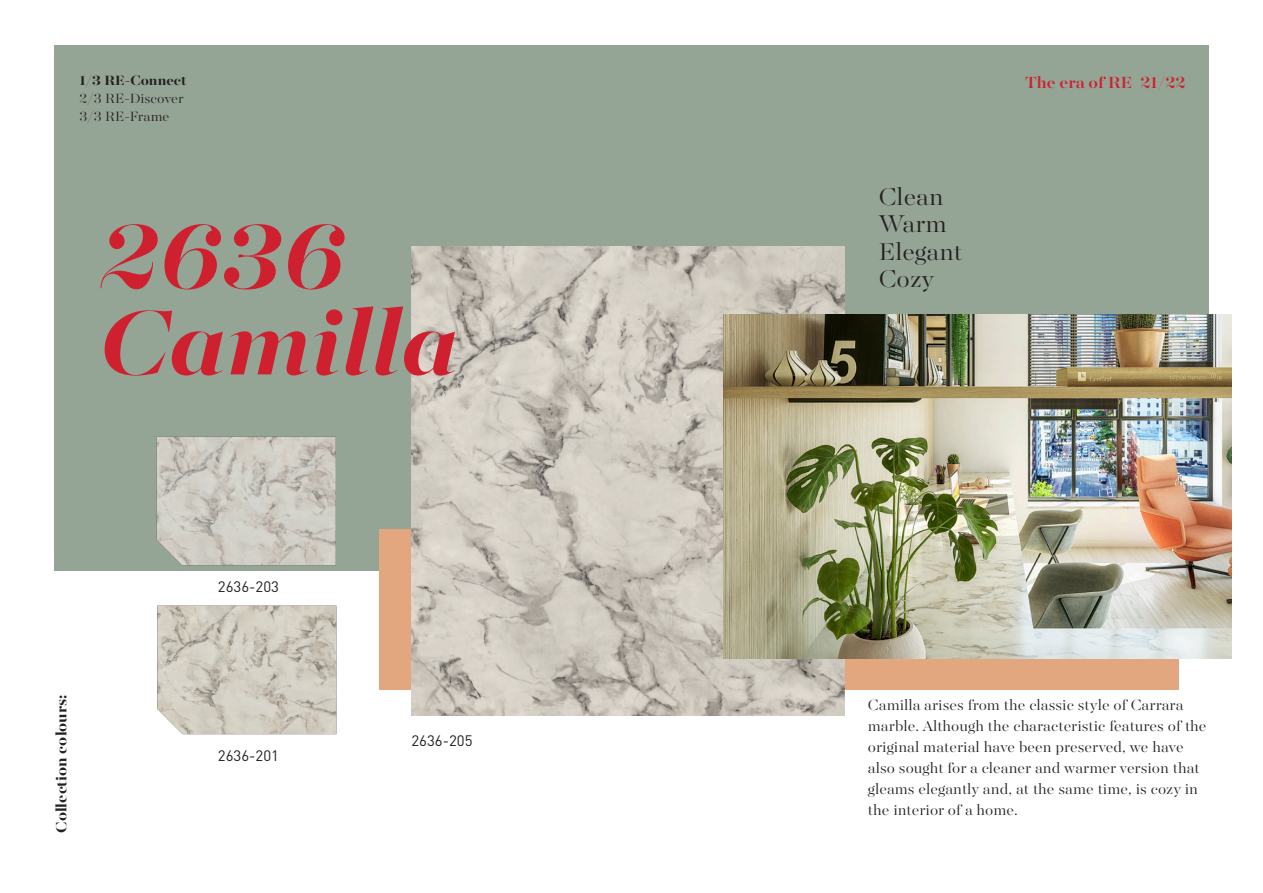
<style>
.page{position:relative;width:1263px;height:893px;background:#fff}
.page>*{position:absolute;margin:0;border:0;box-sizing:border-box;transform-origin:0 0}
.t1{font:italic 700 101.85px "Majesti Banner";color:#cf202f}
.t2{font:300 27px "Majesti Banner";color:#231f20}
.t3{font:500 18px "Majesti Banner";color:#cf202f}
.t4{font:300 16.5px/21px "Majesti Banner";color:#231f20}
.t5{font:700 16.5px "Majesti Banner";color:#231f20}
.t6{font:300 15px "Majesti Banner";color:#231f20}
.t7{font:15px "DIN Pro";color:#231f20}
.t8{font:700 15px "Majesti Banner";color:#231f20}
</style>
<div class="page">
<div style="left:379px;top:530px;width:800px;height:159px;background:#e3a780"></div>
<img style="left:411px;top:246px;width:433px;height:469px">
<img style="left:724px;top:314px;width:507px;height:345px">
<img style="left:157px;top:437px;width:179px;height:128px">
<img style="left:157px;top:606px;width:179px;height:128px">
<p class="t8" style="left:80px;top:71px;width:108px">1/3 RE-Connect</p>
<p class="t6" style="left:80px;top:89px;width:106px">2/3 RE-Discover</p>
<p class="t6" style="left:80px;top:107px;width:91px">3/3 RE-Frame</p>
<p class="t1" style="left:100px;top:190px;width:248px">2636</p>
<p class="t1" style="left:100px;top:276px;width:362px">Camilla</p>
<p class="t7" style="left:218px;top:576px;width:63px">2636-203</p>
<p class="t2" style="left:879px;top:179px;width:66px">Clean</p>
<p class="t2" style="left:879px;top:206px;width:70px">Warm</p>
<p class="t2" style="left:879px;top:234px;width:85px">Elegant</p>
<p class="t2" style="left:879px;top:261px;width:57px">Cozy</p>
<p class="t3" style="left:1025px;top:70px;width:162px">The era of RE 21/22</p>
<p class="t5" style="left:51px;top:833px;width:140px;rotate:-90deg">Collection colours:</p>
<p class="t4" style="left:868px;top:696px;width:340px">Camilla arises from the classic style of Carrara marble. Although the characteristic features of the original material have been preserved, we have also sought for a cleaner and warmer version that gleams elegantly and, at the same time, is cozy in the interior of a home.</p>
<p class="t7" style="left:411px;top:731px;width:63px">2636-205</p>
<p class="t7" style="left:218px;top:745px;width:63px">2636-201</p>
</div>
